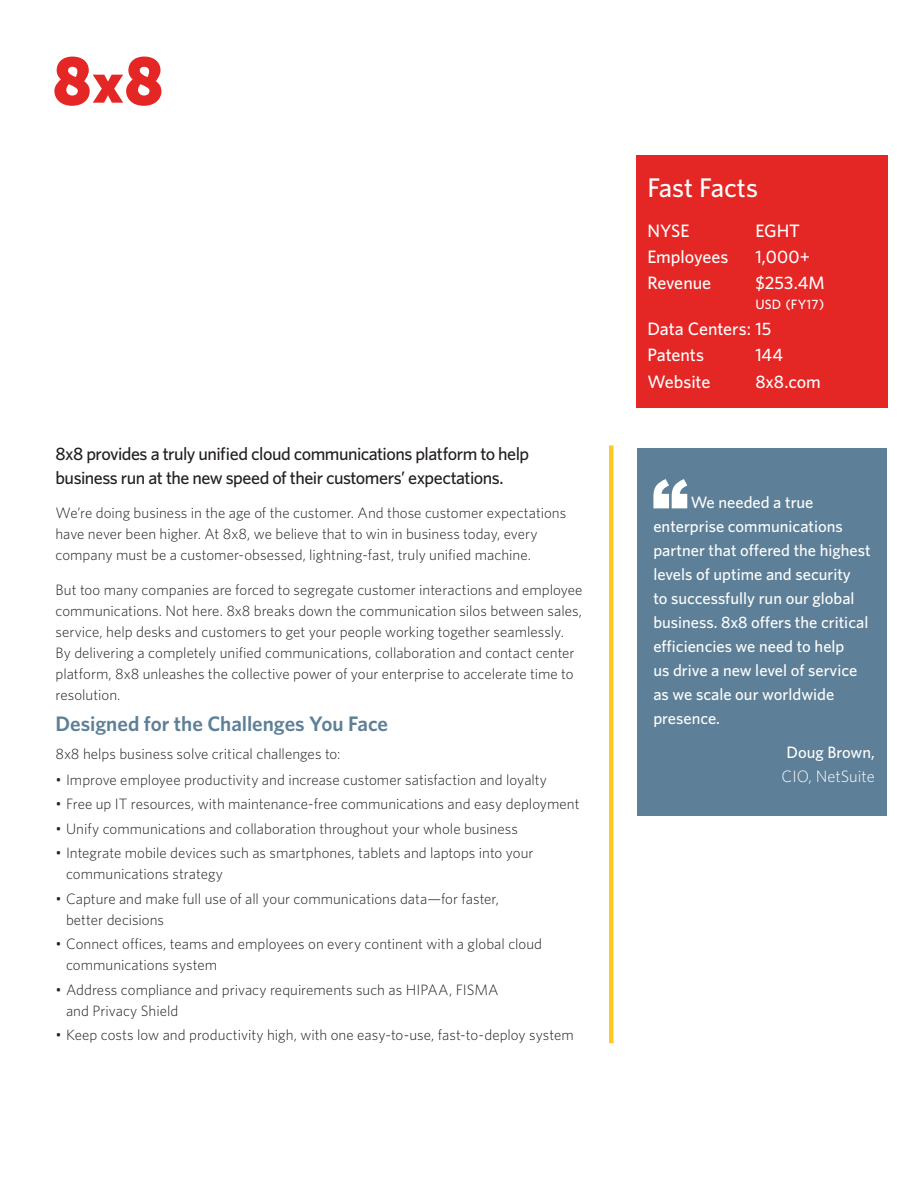
<style>
.page{position:relative;width:918px;height:1188px;background:#fff}
.page>*{position:absolute;margin:0;border:0;box-sizing:border-box;transform-origin:0 0}
.t1{font:500 27px "Whitney";color:#fff}
.t2{font:600 21px "Whitney";letter-spacing:-.005em;color:#5d7f97}
.t3{font:500 18px/24px "Whitney";letter-spacing:-.03em;color:#231f20}
.t4{font:500 18px/26.2px "Whitney";letter-spacing:-.005em;color:#fff}
.t5{font:500 16.5px/24px "Whitney";color:#fff}
.t6{font:300 16.5px "Whitney";color:#fff}
.t7{font:300 15px/21px "Whitney";color:#231f20}
.t8{font:500 13.5px "Whitney";letter-spacing:.015em;color:#fff}
</style>
<div class="page">
<div style="left:638px;top:448px;width:249px;height:367px;background:#5d7f97"></div>
<div style="left:609px;top:446px;width:5px;height:597px;background:#fec827"></div>
<svg style="left:653px;top:479px;width:34px;height:29px"></svg>
<div style="left:636px;top:155px;width:252px;height:253px;background:#e42625"></div>
<svg style="left:54px;top:57px;width:107px;height:49px"></svg>
<p class="t3" style="left:56px;top:441px;width:475px">8x8 provides a truly unified cloud communications platform to help business run at the new speed of their customers’ expectations.</p>
<p class="t7" style="left:56px;top:502px;width:512px">We’re doing business in the age of the customer. And those customer expectations have never been higher. At 8x8, we believe that to win in business today, every company must be a customer-obsessed, lightning-fast, truly unified machine.</p>
<p class="t7" style="left:56px;top:579px;width:528px">But too many companies are forced to segregate customer interactions and employee communications. Not here. 8x8 breaks down the communication silos between sales, service, help desks and customers to get your people working together seamlessly.<br>By delivering a completely unified communications, collaboration and contact center platform, 8x8 unleashes the collective power of your enterprise to accelerate time to resolution.</p>
<h2 class="t2" style="left:56px;top:710px;width:334px">Designed for the Challenges You Face</h2>
<p class="t7" style="left:56px;top:743px;width:287px">8x8 helps business solve critical challenges to:</p>
<p class="t7" style="left:56px;top:768px;width:493px">• Improve employee productivity and increase customer satisfaction and loyalty</p>
<p class="t7" style="left:56px;top:793px;width:526px">• Free up IT resources, with maintenance-free communications and easy deployment</p>
<p class="t7" style="left:56px;top:817px;width:464px">• Unify communications and collaboration throughout your whole business</p>
<p class="t7" style="left:66px;top:842px;width:469px;text-indent:-10px">• Integrate mobile devices such as smartphones, tablets and laptops into your communications strategy</p>
<p class="t7" style="left:66px;top:888px;width:435px;text-indent:-10px">• Capture and make full use of all your communications data—for faster, better decisions</p>
<p class="t7" style="left:66px;top:933px;width:478px;text-indent:-10px">• Connect offices, teams and employees on every continent with a global cloud communications system</p>
<p class="t7" style="left:66px;top:979px;width:434px;text-indent:-10px">• Address compliance and privacy requirements such as HIPAA, FISMA and Privacy Shield</p>
<p class="t7" style="left:56px;top:1024px;width:520px">• Keep costs low and productivity high, with one easy-to-use, fast-to-deploy system</p>
<h1 class="t1" style="left:647px;top:170px;width:112px">Fast Facts</h1>
<p class="t4" style="left:647px;top:217px;width:44px">NYSE</p>
<p class="t4" style="left:755px;top:217px;width:46px">EGHT</p>
<p class="t4" style="left:647px;top:244px;width:83px">Employees</p>
<p class="t4" style="left:755px;top:244px;width:56px">1,000+</p>
<p class="t4" style="left:647px;top:270px;width:65px">Revenue</p>
<p class="t4" style="left:755px;top:270px;width:71px">$253.4M</p>
<p class="t8" style="left:755px;top:295px;width:70px">USD (FY17)</p>
<p class="t4" style="left:647px;top:316px;width:125px">Data Centers: 15<br>Patents</p>
<p class="t4" style="left:755px;top:342px;width:29px">144</p>
<p class="t4" style="left:647px;top:368px;width:64px">Website</p>
<p class="t4" style="left:755px;top:368px;width:67px">8x8.com</p>
<p class="t5" style="left:653px;top:490px;width:219px;text-indent:37px">We needed a true enterprise communications partner that offered the highest levels of uptime and security<br>to successfully run our global business. 8x8 offers the critical efficiencies we need to help<br>us drive a new level of service as we scale our worldwide presence.</p>
<p class="t5" style="left:787px;top:740px;width:90px">Doug Brown,</p>
<p class="t6" style="left:782px;top:765px;width:95px">CIO, NetSuite</p>
</div>
